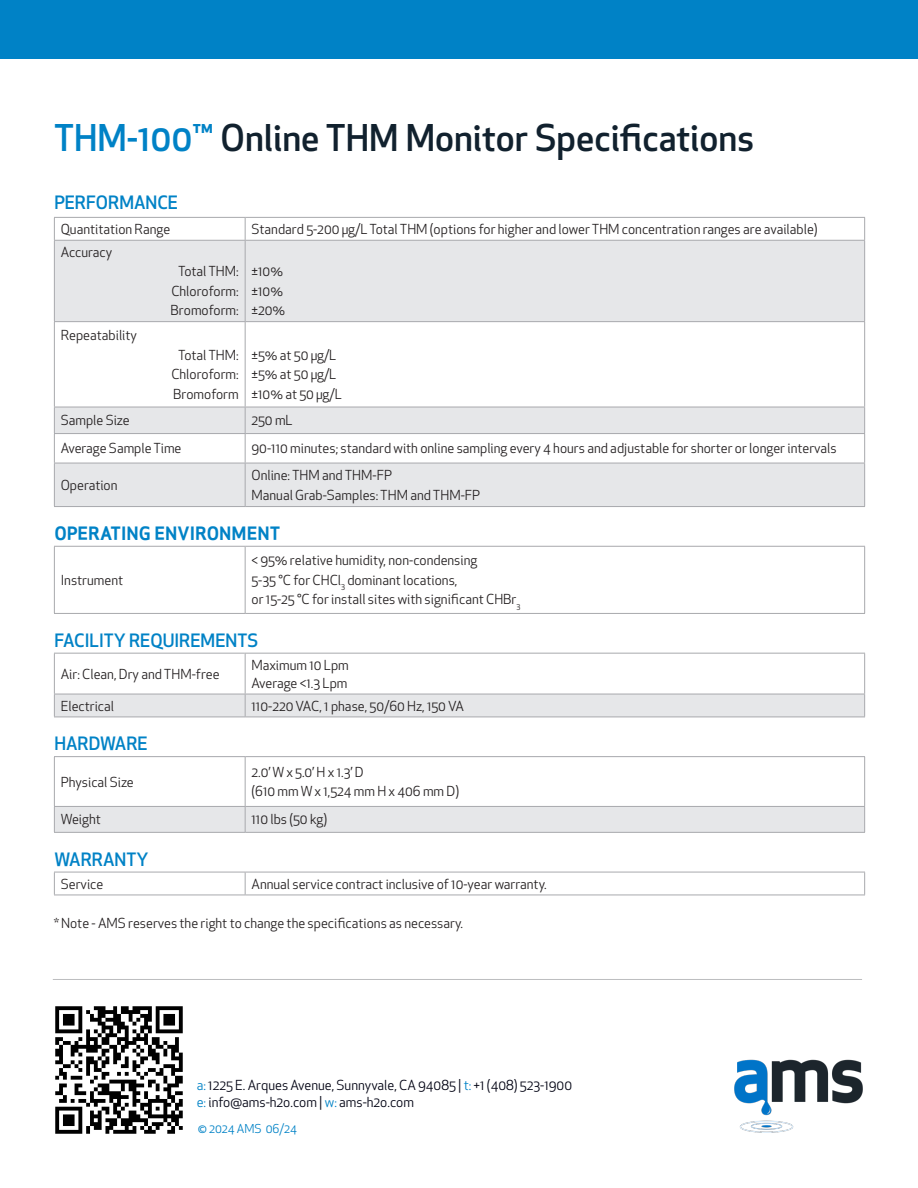
<style>
.page{position:relative;width:918px;height:1188px;background:#fff}
.page>*{position:absolute;margin:0;border:0;box-sizing:border-box;transform-origin:0 0}
.t1{font:500 36px "Apex New";color:#11212e}
.t2{font:500 18px "Apex New";color:#0082c6}
.t3{font:700 18px "Apex Sans";color:#0082c6}
.t4{font:13.5px/19.5px "Apex New";color:#231f20}
.t5{font:13.5px/16.5px "Apex New";color:#000212}
.Paragraph_Style14{font:12px "Apex New";color:#0082c6}
.s1{color:#0082c6}
</style>
<div class="page">
<div style="left:55px;top:241px;width:809px;height:80px;background:#e6e7e9"></div>
<svg style="left:54px;top:408px;width:811px;height:424px"></svg>
<svg style="left:54px;top:218px;width:1px;height:22px"></svg>
<svg style="left:245px;top:218px;width:1px;height:22px"></svg>
<svg style="left:864px;top:218px;width:1px;height:22px"></svg>
<hr style="left:54px;top:240px;width:191px;height:1px;background:#a8a9ad">
<hr style="left:54px;top:241px;width:1px;height:80px;background:#a8a9ad">
<hr style="left:245px;top:240px;width:620px;height:1px;background:#a8a9ad">
<hr style="left:245px;top:241px;width:1px;height:80px;background:#a8a9ad">
<hr style="left:864px;top:241px;width:1px;height:80px;background:#a8a9ad">
<hr style="left:54px;top:321px;width:191px;height:1px;background:#a8a9ad">
<hr style="left:54px;top:322px;width:1px;height:85px;background:#a8a9ad">
<hr style="left:245px;top:321px;width:620px;height:1px;background:#a8a9ad">
<hr style="left:245px;top:322px;width:1px;height:85px;background:#a8a9ad">
<hr style="left:864px;top:322px;width:1px;height:85px;background:#a8a9ad">
<hr style="left:54px;top:547px;width:1px;height:66px;background:#a8a9ad">
<hr style="left:245px;top:547px;width:1px;height:66px;background:#a8a9ad">
<hr style="left:864px;top:547px;width:1px;height:66px;background:#a8a9ad">
<hr style="left:54px;top:433px;width:191px;height:1px;background:#a8a9ad">
<hr style="left:245px;top:433px;width:620px;height:1px;background:#a8a9ad">
<hr style="left:54px;top:217px;width:191px;height:1px;background:#a8a9ad">
<hr style="left:245px;top:217px;width:620px;height:1px;background:#a8a9ad">
<hr style="left:54px;top:407px;width:191px;height:1px;background:#a8a9ad">
<svg style="left:54px;top:407px;width:1px;height:56px"></svg>
<hr style="left:54px;top:463px;width:1px;height:43px;background:#a8a9ad">
<hr style="left:54px;top:463px;width:191px;height:1px;background:#a8a9ad">
<hr style="left:54px;top:506px;width:191px;height:1px;background:#a8a9ad">
<hr style="left:245px;top:407px;width:620px;height:1px;background:#a8a9ad">
<svg style="left:245px;top:407px;width:1px;height:56px"></svg>
<svg style="left:864px;top:407px;width:1px;height:56px"></svg>
<hr style="left:245px;top:463px;width:1px;height:43px;background:#a8a9ad">
<hr style="left:864px;top:463px;width:1px;height:43px;background:#a8a9ad">
<hr style="left:245px;top:463px;width:620px;height:1px;background:#a8a9ad">
<hr style="left:245px;top:506px;width:620px;height:1px;background:#a8a9ad">
<hr style="left:54px;top:546px;width:191px;height:1px;background:#a8a9ad">
<hr style="left:54px;top:653px;width:191px;height:1px;background:#a8a9ad">
<hr style="left:245px;top:546px;width:620px;height:1px;background:#a8a9ad">
<hr style="left:54px;top:613px;width:191px;height:1px;background:#a8a9ad">
<hr style="left:245px;top:613px;width:620px;height:1px;background:#a8a9ad">
<hr style="left:54px;top:654px;width:1px;height:40px;background:#a8a9ad">
<hr style="left:245px;top:653px;width:620px;height:1px;background:#a8a9ad">
<hr style="left:245px;top:654px;width:1px;height:40px;background:#a8a9ad">
<hr style="left:864px;top:654px;width:1px;height:40px;background:#a8a9ad">
<hr style="left:54px;top:694px;width:191px;height:1px;background:#a8a9ad">
<svg style="left:54px;top:694px;width:1px;height:23px"></svg>
<svg style="left:54px;top:807px;width:1px;height:25px"></svg>
<hr style="left:245px;top:694px;width:620px;height:1px;background:#a8a9ad">
<svg style="left:245px;top:694px;width:1px;height:23px"></svg>
<svg style="left:864px;top:694px;width:1px;height:23px"></svg>
<svg style="left:245px;top:807px;width:1px;height:25px"></svg>
<svg style="left:864px;top:807px;width:1px;height:25px"></svg>
<hr style="left:54px;top:717px;width:191px;height:1px;background:#a8a9ad">
<hr style="left:245px;top:717px;width:620px;height:1px;background:#a8a9ad">
<hr style="left:54px;top:756px;width:191px;height:1px;background:#a8a9ad">
<hr style="left:54px;top:757px;width:1px;height:49px;background:#a8a9ad">
<hr style="left:54px;top:806px;width:191px;height:1px;background:#a8a9ad">
<hr style="left:245px;top:756px;width:620px;height:1px;background:#a8a9ad">
<hr style="left:245px;top:757px;width:1px;height:49px;background:#a8a9ad">
<hr style="left:864px;top:757px;width:1px;height:49px;background:#a8a9ad">
<hr style="left:245px;top:806px;width:620px;height:1px;background:#a8a9ad">
<hr style="left:54px;top:832px;width:191px;height:1px;background:#a8a9ad">
<hr style="left:245px;top:832px;width:620px;height:1px;background:#a8a9ad">
<hr style="left:54px;top:872px;width:191px;height:1px;background:#a8a9ad">
<svg style="left:54px;top:872px;width:1px;height:23px"></svg>
<hr style="left:54px;top:895px;width:191px;height:1px;background:#a8a9ad">
<hr style="left:245px;top:872px;width:620px;height:1px;background:#a8a9ad">
<svg style="left:245px;top:872px;width:1px;height:23px"></svg>
<svg style="left:864px;top:872px;width:1px;height:23px"></svg>
<hr style="left:245px;top:895px;width:620px;height:1px;background:#a8a9ad">
<div style="left:0;top:0;width:918px;height:58px;background:#0082c6"></div>
<hr style="left:53px;top:979px;width:809px;height:1px;background:#bcbdc0">
<img style="left:55px;top:1006px;width:128px;height:128px">
<img style="left:734px;top:1059px;width:129px;height:73px">
<p class="t1" style="left:54px;top:114px;width:702px"><span class="s1">THM-100™</span> Online THM Monitor Specifications</p>
<p class="t2" style="left:54px;top:190px;width:125px">PERFORMANCE</p>
<p class="t4" style="left:61px;top:219px;width:111px">Quantitation Range</p>
<p class="t4" style="left:252px;top:219px;width:568px">Standard 5-200 µg/L Total THM (options for higher and lower THM concentration ranges are available)</p>
<p class="t4" style="left:61px;top:242px;width:53px">Accuracy</p>
<p class="t4" style="left:178px;top:262px;width:62px">Total THM:</p>
<p class="t4" style="left:171px;top:281px;width:69px">Chloroform:</p>
<p class="t4" style="left:171px;top:301px;width:70px">Bromoform:</p>
<p class="t4" style="left:252px;top:262px;width:33px">±10%</p>
<p class="t4" style="left:252px;top:281px;width:33px">±10%</p>
<p class="t4" style="left:252px;top:301px;width:35px">±20%</p>
<p class="t4" style="left:61px;top:326px;width:78px">Repeatability</p>
<p class="t4" style="left:178px;top:345px;width:62px">Total THM:</p>
<p class="t4" style="left:171px;top:365px;width:69px">Chloroform:</p>
<p class="t4" style="left:173px;top:384px;width:67px">Bromoform</p>
<p class="t4" style="left:252px;top:345px;width:86px">±5% at 50 µg/L</p>
<p class="t4" style="left:252px;top:365px;width:86px">±5% at 50 µg/L</p>
<p class="t4" style="left:252px;top:384px;width:92px">±10% at 50 µg/L</p>
<p class="t4" style="left:61px;top:411px;width:70px">Sample Size</p>
<p class="t4" style="left:252px;top:411px;width:43px">250 mL</p>
<p class="t4" style="left:61px;top:439px;width:122px">Average Sample Time</p>
<p class="t4" style="left:252px;top:439px;width:587px">90-110 minutes; standard with online sampling every 4 hours and adjustable for shorter or longer intervals</p>
<p class="t4" style="left:61px;top:475px;width:58px">Operation</p>
<p class="t4" style="left:252px;top:465px;width:142px">Online: THM and THM-FP</p>
<p class="t4" style="left:252px;top:485px;width:230px">Manual Grab-Samples: THM and THM-FP</p>
<p class="t3" style="left:54px;top:521px;width:227px">OPERATING ENVIRONMENT</p>
<p class="t4" style="left:61px;top:570px;width:64px">Instrument</p>
<p class="t4" style="left:252px;top:551px;width:227px">&lt; 95% relative humidity, non-condensing</p>
<p class="t4" style="left:252px;top:570px;width:207px">5-35 °C for CHCl<sub>3</sub> dominant locations,</p>
<p class="t4" style="left:252px;top:590px;width:270px">or 15-25 °C for install sites with significant CHBr<sub>3</sub></p>
<p class="t2" style="left:54px;top:628px;width:205px">FACILITY REQUIREMENTS</p>
<p class="t4" style="left:61px;top:664px;width:160px">Air: Clean, Dry and THM-free</p>
<p class="t4" style="left:252px;top:655px;width:99px">Maximum 10 Lpm</p>
<p class="t4" style="left:252px;top:673px;width:97px">Average &lt;1.3 Lpm</p>
<p class="t4" style="left:61px;top:696px;width:55px">Electrical</p>
<p class="t4" style="left:252px;top:696px;width:214px">110-220 VAC, 1 phase, 50/60 Hz, 150 VA</p>
<p class="t2" style="left:54px;top:731px;width:95px">HARDWARE</p>
<p class="t4" style="left:61px;top:772px;width:75px">Physical Size</p>
<p class="t4" style="left:252px;top:762px;width:209px">2.0’ W x 5.0’ H x 1.3’ D<br>(610 mm W x 1,524 mm H x 406 mm D)</p>
<p class="t4" style="left:61px;top:810px;width:42px">Weight</p>
<p class="t4" style="left:252px;top:810px;width:77px">110 lbs (50 kg)</p>
<p class="t2" style="left:54px;top:847px;width:96px">WARRANTY</p>
<p class="t4" style="left:61px;top:874px;width:44px">Service</p>
<p class="t4" style="left:252px;top:874px;width:297px">Annual service contract inclusive of 10-year warranty.</p>
<p class="t4" style="left:54px;top:913px;width:411px">* Note - AMS reserves the right to change the specifications as necessary.</p>
<p class="t5" style="left:197px;top:1077px;width:377px"><span class="s1">a:</span> 1225 E. Arques Avenue, Sunnyvale, CA 94085 | <span class="s1">t:</span> +1 (408) 523-1900 <span class="s1">e:</span> info@ams-h2o.com | <span class="s1">w:</span> ams-h2o.com</p>
<p class="Paragraph_Style14" style="left:198px;top:1121px;width:101px">© 2024 AMS 06/24</p>
</div>
